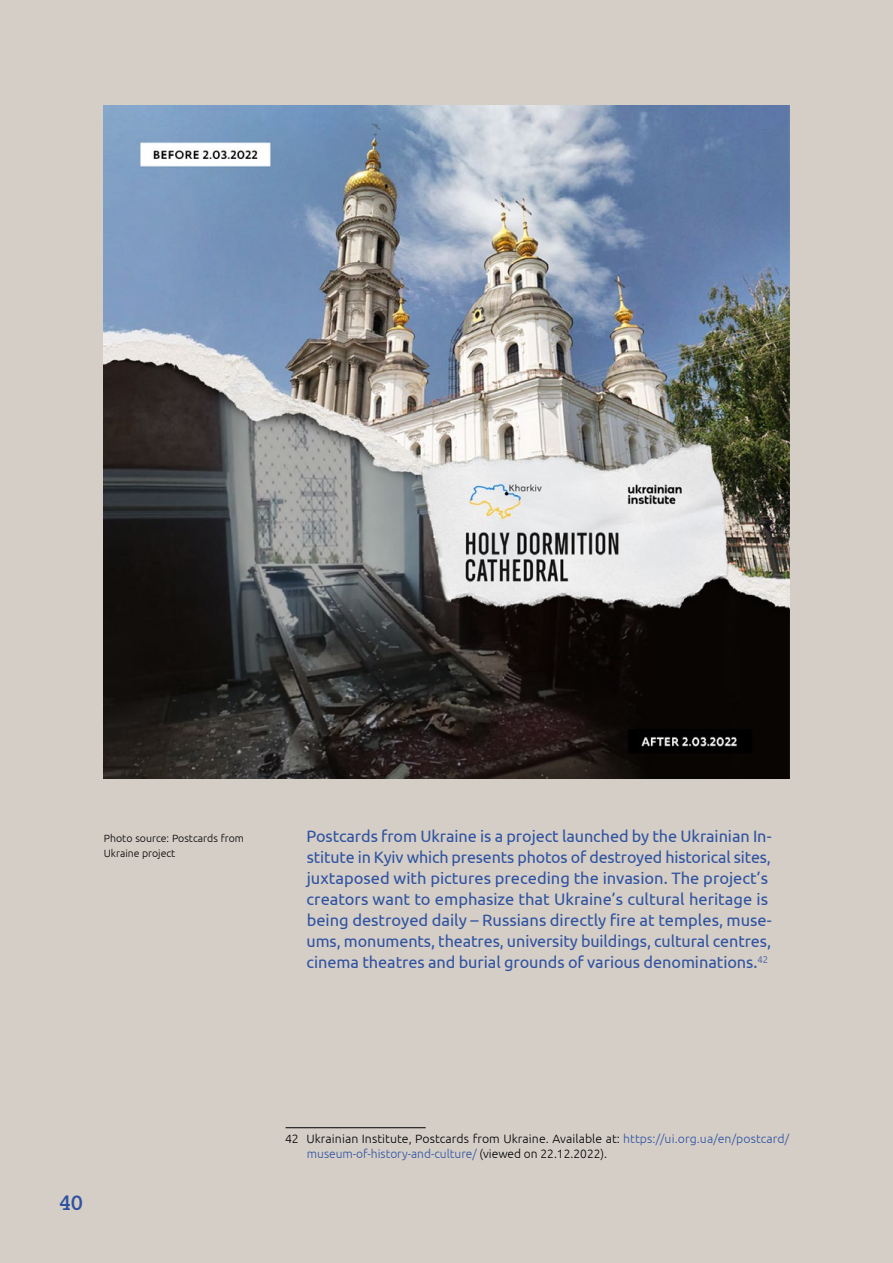
<style>
.page{position:relative;width:893px;height:1263px;background:#d4cec7}
.page>*{position:absolute;margin:0;border:0;box-sizing:border-box;transform-origin:0 0}
.t1{font:500 21px "Kreon";color:#2f52a0}
.body_emphasis{font:16.5px/21px "Ubuntu";letter-spacing:-.005em;color:#2f52a0}
.footnote_text{font:300 12px/15px "Ubuntu";letter-spacing:.005em;color:#000}
.figure_source{font:300 10.5px/15px "Ubuntu";color:#000}
.s1{color:#2f52a0}
</style>
<div class="page">
<img style="left:104px;top:105px;width:685px;height:674px">
<hr style="left:286px;top:1127px;width:140px;height:1px;background:#000">
<p class="figure_source" style="left:104px;top:830px;width:142px">Photo source: Postcards from<br>Ukraine project</p>
<p class="body_emphasis" style="left:307px;top:825px;width:467px">Postcards from Ukraine is a project launched by the Ukrainian In&shy;stitute in Kyiv which presents photos of destroyed historical sites, juxtaposed with pictures preceding the invasion. The project’s creators want to emphasize that Ukraine’s cultural heritage is being destroyed daily – Russians directly fire at temples, muse&shy;ums, monuments, theatres, university buildings, cultural centres, cinema theatres and burial grounds of various denominations.<sup>42</sup></p>
<p class="t1" style="left:60px;top:1187px;width:25px">40</p>
<p class="footnote_text" style="left:307px;top:1131px;width:484px;text-indent:-22px">42 Ukrainian Institute, Postcards from Ukraine. Available at: <span class="s1">https://ui.org.ua/en/postcard/ museum-of-history-and-culture/</span> (viewed on 22.12.2022).</p>
</div>
